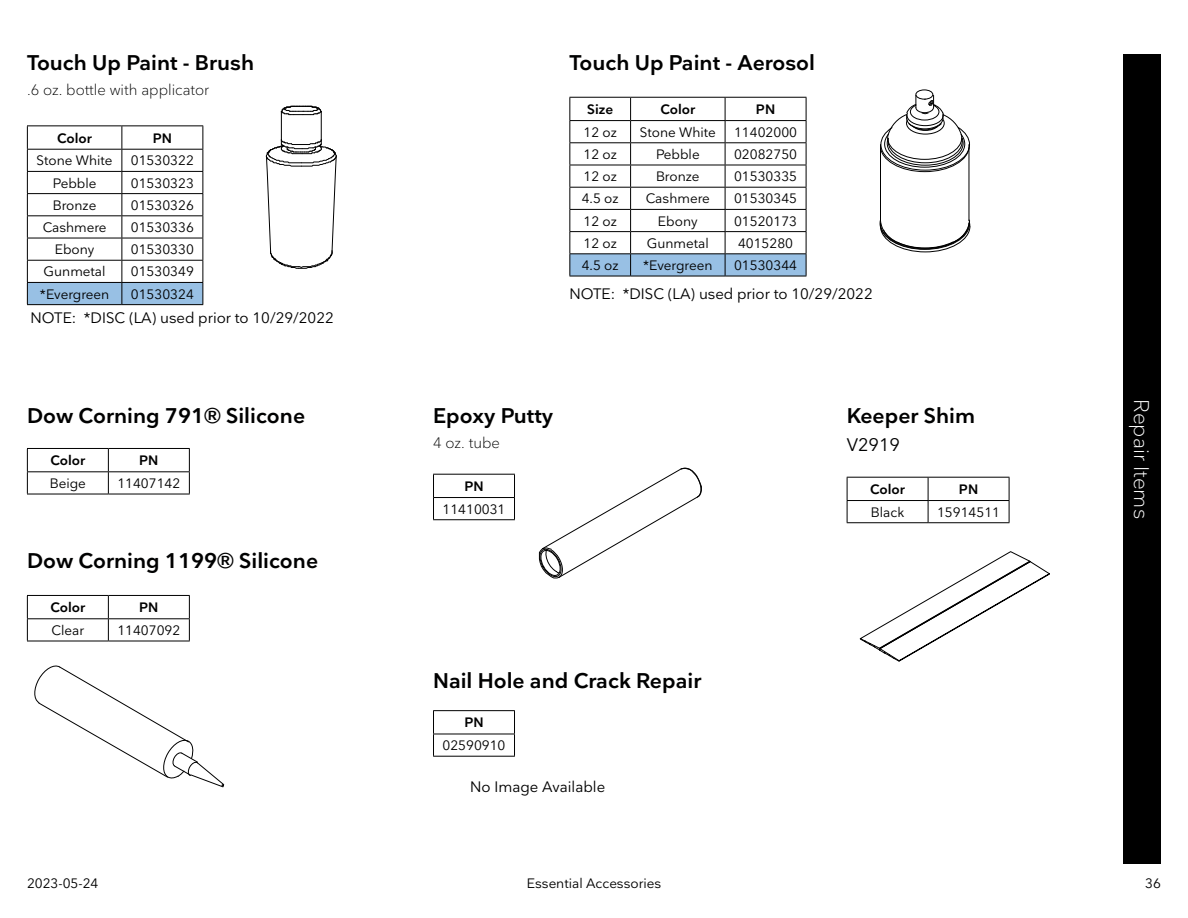
<style>
.page{position:relative;width:1188px;height:918px;background:#fff}
.page>*{position:absolute;margin:0;border:0;box-sizing:border-box;transform-origin:0 0}
.t1{font:600 21px "Nationale";color:#000101}
.t2{font:300 21px "Nationale";color:#fff}
.t3{font:18px "Nationale";color:#000101}
.t4{font:15px "Nationale";color:#000}
.t5{font:300 15px "Nationale";color:#000}
.t6{font:13.5px "Nationale";color:#000}
.t7{font:600 13.5px "Nationale";color:#000}
.t8{font:13.5px "Nationale";color:#000101}
</style>
<div class="page">
<div style="left:1123px;top:54px;width:38px;height:810px;background:#000"></div>
<hr style="left:27px;top:125px;width:95px;height:1px;background:#000">
<hr style="left:122px;top:125px;width:81px;height:1px;background:#000">
<svg style="left:27px;top:126px;width:176px;height:178px"></svg>
<hr style="left:27px;top:304px;width:95px;height:1px;background:#000">
<hr style="left:122px;top:304px;width:81px;height:1px;background:#000">
<hr style="left:569px;top:97px;width:62px;height:1px;background:#000">
<hr style="left:631px;top:97px;width:94px;height:1px;background:#000">
<hr style="left:725px;top:97px;width:81px;height:1px;background:#000">
<svg style="left:569px;top:98px;width:238px;height:178px"></svg>
<hr style="left:569px;top:276px;width:62px;height:1px;background:#000">
<hr style="left:631px;top:276px;width:94px;height:1px;background:#000">
<hr style="left:725px;top:276px;width:81px;height:1px;background:#000">
<hr style="left:969px;top:148px;width:1px;height:73px;background:#000">
<hr style="left:880px;top:149px;width:1px;height:72px;background:#000">
<svg style="left:879px;top:219px;width:92px;height:34px"></svg>
<svg style="left:880px;top:89px;width:90px;height:83px"></svg>
<svg style="left:265px;top:105px;width:72px;height:164px"></svg>
<hr style="left:27px;top:448px;width:81px;height:1px;background:#000">
<hr style="left:108px;top:448px;width:82px;height:1px;background:#000">
<hr style="left:27px;top:471px;width:81px;height:1px;background:#000">
<svg style="left:27px;top:449px;width:1px;height:45px"></svg>
<hr style="left:108px;top:471px;width:82px;height:1px;background:#000">
<svg style="left:108px;top:449px;width:1px;height:45px"></svg>
<svg style="left:189px;top:449px;width:1px;height:45px"></svg>
<hr style="left:27px;top:494px;width:81px;height:1px;background:#000">
<hr style="left:108px;top:494px;width:82px;height:1px;background:#000">
<svg style="left:34px;top:665px;width:191px;height:123px"></svg>
<hr style="left:27px;top:595px;width:81px;height:1px;background:#000">
<hr style="left:108px;top:595px;width:82px;height:1px;background:#000">
<hr style="left:27px;top:618px;width:81px;height:1px;background:#000">
<svg style="left:27px;top:596px;width:1px;height:45px"></svg>
<hr style="left:108px;top:618px;width:82px;height:1px;background:#000">
<svg style="left:108px;top:596px;width:1px;height:45px"></svg>
<svg style="left:189px;top:596px;width:1px;height:45px"></svg>
<hr style="left:27px;top:641px;width:81px;height:1px;background:#000">
<hr style="left:108px;top:641px;width:82px;height:1px;background:#000">
<hr style="left:433px;top:474px;width:82px;height:1px;background:#000">
<hr style="left:433px;top:497px;width:82px;height:1px;background:#000">
<svg style="left:433px;top:475px;width:1px;height:44px"></svg>
<svg style="left:514px;top:475px;width:1px;height:44px"></svg>
<hr style="left:433px;top:519px;width:82px;height:1px;background:#000">
<svg style="left:539px;top:467px;width:163px;height:112px"></svg>
<hr style="left:433px;top:710px;width:82px;height:1px;background:#000">
<hr style="left:433px;top:734px;width:82px;height:1px;background:#000">
<svg style="left:433px;top:711px;width:1px;height:45px"></svg>
<svg style="left:514px;top:711px;width:1px;height:45px"></svg>
<hr style="left:433px;top:756px;width:82px;height:1px;background:#000">
<hr style="left:847px;top:477px;width:81px;height:1px;background:#000">
<hr style="left:928px;top:477px;width:81px;height:1px;background:#000">
<hr style="left:847px;top:500px;width:81px;height:1px;background:#000">
<svg style="left:847px;top:478px;width:1px;height:44px"></svg>
<hr style="left:928px;top:500px;width:81px;height:1px;background:#000">
<svg style="left:928px;top:478px;width:1px;height:44px"></svg>
<svg style="left:1009px;top:478px;width:1px;height:44px"></svg>
<hr style="left:847px;top:522px;width:81px;height:1px;background:#000">
<hr style="left:928px;top:522px;width:81px;height:1px;background:#000">
<svg style="left:859px;top:551px;width:191px;height:111px"></svg>
<h1 class="t1" style="left:27px;top:49px;width:229px">Touch Up Paint - Brush</h1>
<p class="t5" style="left:27px;top:80px;width:184px">.6 oz. bottle with applicator</p>
<p class="t7" style="left:57px;top:129px;width:36px">Color</p>
<p class="t7" style="left:153px;top:129px;width:21px">PN</p>
<p class="t6" style="left:37px;top:152px;width:77px">Stone White</p>
<p class="t6" style="left:131px;top:152px;width:65px">01530322</p>
<p class="t6" style="left:53px;top:174px;width:45px">Pebble</p>
<p class="t6" style="left:131px;top:174px;width:65px">01530323</p>
<p class="t6" style="left:53px;top:197px;width:45px">Bronze</p>
<p class="t6" style="left:131px;top:197px;width:65px">01530326</p>
<p class="t6" style="left:43px;top:219px;width:65px">Cashmere</p>
<p class="t6" style="left:131px;top:219px;width:65px">01530336</p>
<p class="t6" style="left:55px;top:241px;width:41px">Ebony</p>
<p class="t6" style="left:131px;top:241px;width:65px">01530330</p>
<p class="t6" style="left:44px;top:263px;width:63px">Gunmetal</p>
<p class="t6" style="left:131px;top:263px;width:65px">01530349</p>
<p class="t6" style="left:40px;top:285px;width:71px">*Evergreen</p>
<p class="t6" style="left:131px;top:285px;width:65px">01530324</p>
<p class="t4" style="left:31px;top:309px;width:305px">NOTE: *DISC (LA) used prior to 10/29/2022</p>
<h1 class="t1" style="left:27px;top:402px;width:280px">Dow Corning 791® Silicone</h1>
<p class="t7" style="left:50px;top:452px;width:36px">Color</p>
<p class="t7" style="left:139px;top:452px;width:21px">PN</p>
<p class="t6" style="left:50px;top:475px;width:38px">Beige</p>
<p class="t6" style="left:117px;top:475px;width:65px">11407142</p>
<h1 class="t1" style="left:27px;top:547px;width:293px">Dow Corning 1199® Silicone</h1>
<p class="t7" style="left:50px;top:599px;width:36px">Color</p>
<p class="t7" style="left:139px;top:599px;width:21px">PN</p>
<p class="t6" style="left:52px;top:622px;width:34px">Clear</p>
<p class="t6" style="left:117px;top:622px;width:65px">11407092</p>
<h1 class="t1" style="left:569px;top:49px;width:247px">Touch Up Paint - Aerosol</h1>
<p class="t7" style="left:587px;top:101px;width:28px">Size</p>
<p class="t7" style="left:660px;top:101px;width:36px">Color</p>
<p class="t7" style="left:756px;top:101px;width:21px">PN</p>
<p class="t6" style="left:583px;top:124px;width:35px">12 oz</p>
<p class="t6" style="left:640px;top:124px;width:77px">Stone White</p>
<p class="t6" style="left:734px;top:124px;width:65px">11402000</p>
<p class="t6" style="left:583px;top:146px;width:35px">12 oz</p>
<p class="t6" style="left:656px;top:146px;width:45px">Pebble</p>
<p class="t6" style="left:734px;top:146px;width:65px">02082750</p>
<p class="t6" style="left:583px;top:168px;width:35px">12 oz</p>
<p class="t6" style="left:656px;top:168px;width:45px">Bronze</p>
<p class="t6" style="left:734px;top:168px;width:65px">01530335</p>
<p class="t6" style="left:582px;top:190px;width:38px">4.5 oz</p>
<p class="t6" style="left:646px;top:190px;width:65px">Cashmere</p>
<p class="t6" style="left:734px;top:190px;width:65px">01530345</p>
<p class="t6" style="left:583px;top:212px;width:35px">12 oz</p>
<p class="t6" style="left:658px;top:212px;width:41px">Ebony</p>
<p class="t6" style="left:734px;top:212px;width:65px">01520173</p>
<p class="t6" style="left:583px;top:235px;width:35px">12 oz</p>
<p class="t6" style="left:647px;top:235px;width:63px">Gunmetal</p>
<p class="t6" style="left:738px;top:235px;width:57px">4015280</p>
<p class="t6" style="left:582px;top:257px;width:38px">4.5 oz</p>
<p class="t6" style="left:643px;top:257px;width:71px">*Evergreen</p>
<p class="t6" style="left:734px;top:257px;width:65px">01530344</p>
<p class="t4" style="left:569px;top:284px;width:305px">NOTE: *DISC (LA) used prior to 10/29/2022</p>
<h1 class="t1" style="left:433px;top:402px;width:121px">Epoxy Putty</h1>
<p class="t5" style="left:433px;top:433px;width:68px">4 oz. tube</p>
<p class="t7" style="left:464px;top:478px;width:21px">PN</p>
<p class="t6" style="left:442px;top:500px;width:65px">11410031</p>
<h1 class="t1" style="left:847px;top:402px;width:130px">Keeper Shim</h1>
<h2 class="t3" style="left:847px;top:434px;width:55px">V2919</h2>
<p class="t7" style="left:870px;top:481px;width:36px">Color</p>
<p class="t7" style="left:959px;top:481px;width:21px">PN</p>
<p class="t6" style="left:871px;top:503px;width:35px">Black</p>
<p class="t6" style="left:937px;top:503px;width:65px">15914511</p>
<h1 class="t1" style="left:433px;top:667px;width:270px">Nail Hole and Crack Repair</h1>
<p class="t7" style="left:464px;top:714px;width:21px">PN</p>
<p class="t6" style="left:442px;top:737px;width:65px">02590910</p>
<p class="t4" style="left:470px;top:777px;width:136px">No Image Available</p>
<p class="t8" style="left:27px;top:874px;width:73px">2023-05-24</p>
<p class="t8" style="left:527px;top:874px;width:136px">Essential Accessories</p>
<h1 class="t2" style="left:1155px;top:399px;width:121px;rotate:90deg">Repair Items</h1>
<p class="t8" style="left:1145px;top:874px;width:17px">36</p>
</div>
